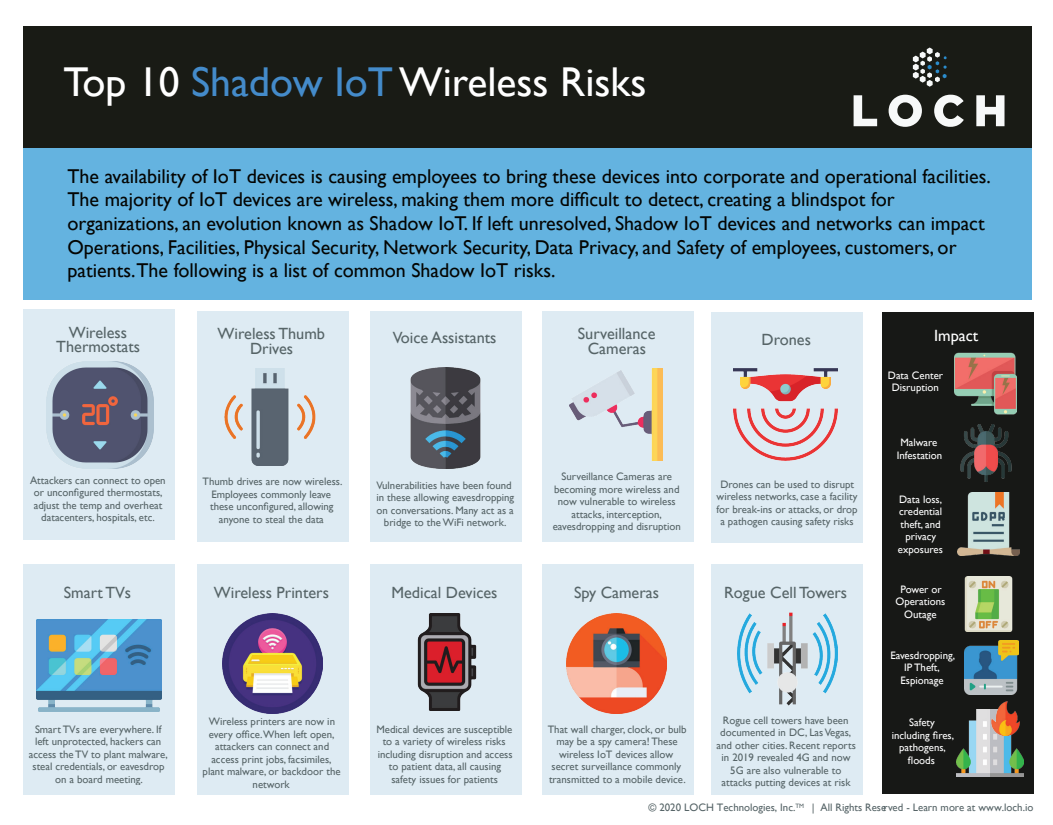
<style>
.page{position:relative;width:1053px;height:825px;background:#fff}
.page>*{position:absolute;margin:0;border:0;box-sizing:border-box;transform-origin:0 0}
.t1{font:41.62px "Gill Sans";color:#fff}
.t2{font:20px/23.8px "Gill Sans";color:#040503}
.t3{font:16.25px/15px "Gill Sans";color:#566467;text-align:center}
.t4{font:16.25px "Gill Sans";color:#fff}
.t5{font:10.88px/12.5px "Gill Sans";color:#566467;text-align:center}
.t6{font:10.88px/12.5px "Gill Sans";color:#fff;text-align:center}
.s1{color:#448bca}
</style>
<div class="page">
<div style="left:23px;top:564px;width:152px;height:230px;background:#dceaf2"></div>
<div style="left:23px;top:309px;width:152px;height:231px;background:#dceaf2"></div>
<img style="left:47px;top:361px;width:107px;height:107px">
<div style="left:197px;top:311px;width:151px;height:230px;background:#dceaf2"></div>
<div style="left:197px;top:564px;width:151px;height:230px;background:#dceaf2"></div>
<div style="left:370px;top:311px;width:151px;height:230px;background:#dceaf2"></div>
<div style="left:370px;top:564px;width:151px;height:230px;background:#dceaf2"></div>
<div style="left:542px;top:311px;width:151px;height:230px;background:#dceaf2"></div>
<div style="left:542px;top:564px;width:151px;height:230px;background:#dceaf2"></div>
<div style="left:711px;top:312px;width:151px;height:231px;background:#dceaf2"></div>
<div style="left:882px;top:312px;width:151px;height:482px;background:#171816"></div>
<div style="left:711px;top:564px;width:151px;height:230px;background:#dceaf2"></div>
<img style="left:37px;top:619px;width:124px;height:93px">
<img style="left:224px;top:369px;width:92px;height:97px">
<img style="left:410px;top:368px;width:71px;height:100px">
<img style="left:417px;top:613px;width:60px;height:97px">
<img style="left:569px;top:368px;width:93px;height:93px">
<img style="left:566px;top:613px;width:101px;height:101px">
<img style="left:733px;top:368px;width:105px;height:93px">
<img style="left:222px;top:613px;width:101px;height:101px">
<img style="left:737px;top:612px;width:100px;height:94px">
<div style="left:23px;top:147px;width:1008px;height:153px;background:#64b3e0"></div>
<div style="left:23px;top:26px;width:1008px;height:121px;background:#191b15"></div>
<img style="left:954px;top:352px;width:62px;height:63px">
<img style="left:964px;top:576px;width:49px;height:56px">
<img style="left:960px;top:425px;width:52px;height:57px">
<img style="left:957px;top:493px;width:62px;height:63px">
<img style="left:964px;top:640px;width:54px;height:55px">
<img style="left:956px;top:709px;width:67px;height:67px">
<img style="left:988px;top:701px;width:34px;height:34px">
<svg style="left:912px;top:48px;width:34px;height:39px"></svg>
<svg style="left:853px;top:95px;width:24px;height:31px"></svg>
<svg style="left:888px;top:95px;width:33px;height:32px"></svg>
<svg style="left:934px;top:95px;width:29px;height:32px"></svg>
<svg style="left:976px;top:95px;width:28px;height:31px"></svg>
<h1 class="t1" style="left:64px;top:58px;width:584px">Top 10 <span class="s1">Shadow IoT</span>Wireless Risks</h1>
<p class="t2" style="left:67px;top:164px;width:924px">The availability of IoT devices is causing employees to bring these devices into corporate and operational facilities.<br>The majority of IoT devices are wireless, making them more difficult to detect, creating a blindspot for organizations, an evolution known as Shadow IoT. If left unresolved, Shadow IoT devices and networks can impact Operations, Facilities, Physical Security, Network Security, Data Privacy, and Safety of employees, customers, or patients.The following is a list of common Shadow IoT risks.</p>
<h3 class="t3" style="left:56px;top:324px;width:85px">Wireless<br>Thermostats</h3>
<p class="t5" style="left:30px;top:474px;width:137px">Attackers can connect to open or unconfigured thermostats, adjust the temp and overheat datacenters, hospitals, etc.</p>
<h3 class="t3" style="left:64px;top:584px;width:69px">Smart TVs</h3>
<p class="t5" style="left:29px;top:722px;width:140px">Smart TVs are everywhere. If left unprotected, hackers can access the TV to plant malware, steal credentials, or eavesdrop on a board meeting.</p>
<h3 class="t3" style="left:218px;top:326px;width:109px">Wireless Thumb<br>Drives</h3>
<p class="t5" style="left:202px;top:475px;width:141px">Thumb drives are now wireless.<br>Employees commonly leave these unconfigured, allowing anyone to steal the data</p>
<h3 class="t3" style="left:214px;top:584px;width:117px">Wireless Printers</h3>
<p class="t5" style="left:202px;top:715px;width:139px">Wireless printers are now in every office.When left open, attackers can connect and access print jobs, facsimiles, plant malware, or backdoor the network</p>
<h3 class="t3" style="left:392px;top:329px;width:105px">Voice Assistants</h3>
<h3 class="t3" style="left:578px;top:326px;width:79px">Surveillance<br>Cameras</h3>
<h3 class="t3" style="left:761px;top:332px;width:51px">Drones</h3>
<h3 class="t4" style="left:934px;top:326px;width:46px">Impact</h3>
<p class="t6" style="left:888px;top:369px;width:57px">Data Center<br>Disruption</p>
<p class="t5" style="left:376px;top:479px;width:139px">Vulnerabilities have been found in these allowing eavesdropping on conversations. Many act as a bridge to theWiFi network.</p>
<p class="t5" style="left:552px;top:470px;width:130px">Surveillance Cameras are becoming more wireless and now vulnerable to wireless attacks, interception, eavesdropping and disruption</p>
<p class="t5" style="left:716px;top:477px;width:143px">Drones can be used to disrupt wireless networks, case a facility for break-ins or attacks, or drop a pathogen causing safety risks</p>
<p class="t6" style="left:896px;top:436px;width:47px">Malware<br>Infestation</p>
<p class="t6" style="left:898px;top:492px;width:46px">Data loss, credential theft, and privacy exposures</p>
<h3 class="t3" style="left:391px;top:584px;width:108px">Medical Devices</h3>
<h3 class="t3" style="left:574px;top:584px;width:87px">Spy Cameras</h3>
<h3 class="t3" style="left:724px;top:584px;width:125px">Rogue Cell Towers</h3>
<p class="t6" style="left:895px;top:582px;width:51px">Power or<br>Operations<br>Outage</p>
<p class="t5" style="left:376px;top:722px;width:138px">Medical devices are susceptible to a variety of wireless risks including disruption and access to patient data, all causing safety issues for patients</p>
<p class="t6" style="left:890px;top:649px;width:66px">Eavesdropping,<br>IP Theft,<br>Espionage</p>
<p class="t6" style="left:891px;top:716px;width:64px">Safety including fires, pathogens, floods</p>
<p class="t5" style="left:648px;top:801px;width:386px">© 2020 LOCH Technologies, Inc.<sup>TM</sup> | All Rights Reserved - Learn more at www.loch.io</p>
<p class="t5" style="left:716px;top:714px;width:141px">Rogue cell towers have been documented in DC, LasVegas, and other cities. Recent reports in 2019 revealed 4G and now<br>5G are also vulnerable to attacks putting devices at risk</p>
<p class="t5" style="left:548px;top:722px;width:140px">That wall charger, clock, or bulb may be a spy camera! These wireless IoT devices allow secret surveillance commonly transmitted to a mobile device.</p>
</div>
